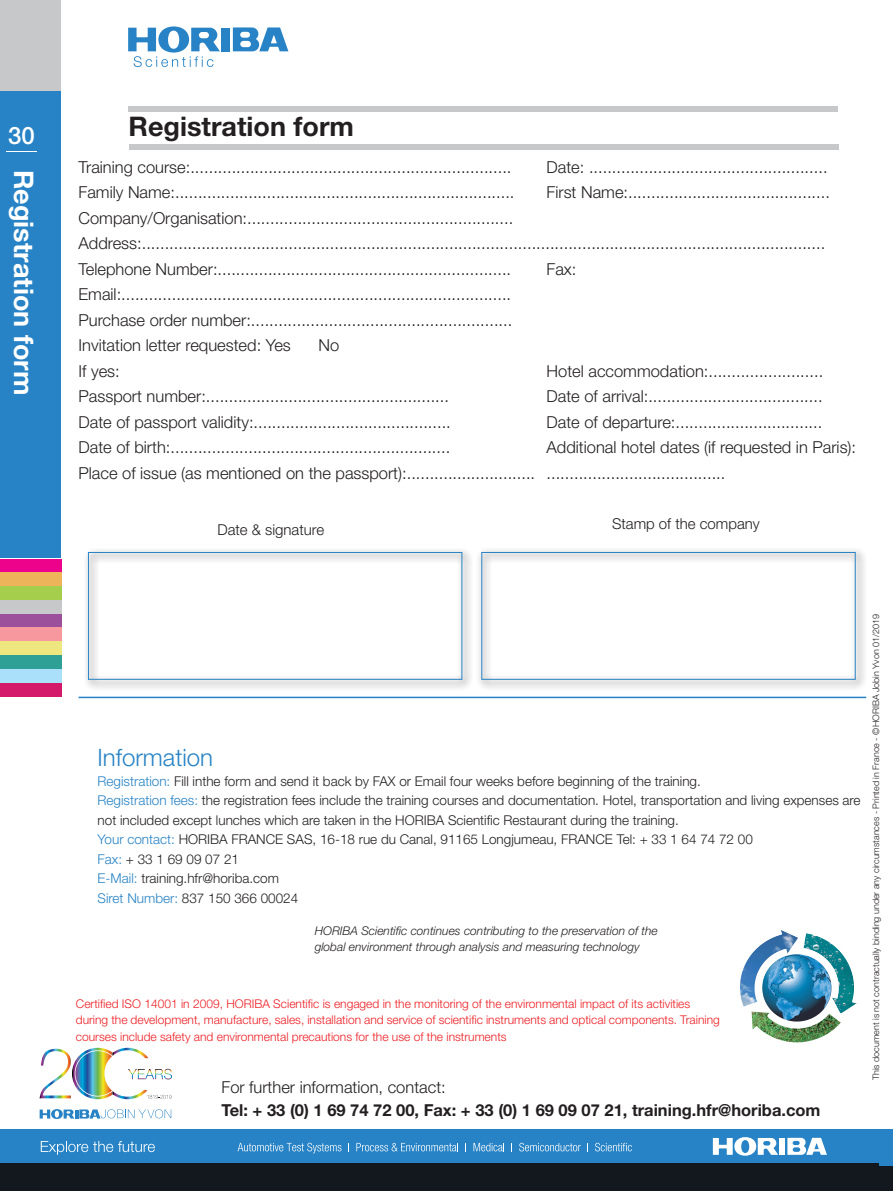
<style>
.page{position:relative;width:893px;height:1191px;background:#fff}
.page>*{position:absolute;margin:0;border:0;box-sizing:border-box;transform-origin:0 0}
.t1{font:700 27px "Helvetica Neue LT Std";color:#fff}
.t2{font:700 27px "Helvetica Neue LT Std";color:#231f20}
.t3{font:300 24px "Helvetica Neue LT Std";color:#2783c5}
.t4{font:500 24px "Helvetica Neue LT Std";color:#fff}
.t5{font:300 16.5px/25.5px "Helvetica Neue LT Std";color:#231f20}
.t6{font:700 16.5px "Helvetica Neue LT Std";color:#231f20}
.t7{font:300 15px "Helvetica Neue LT Std";color:#231f20}
.t8{font:300 13.5px/19.5px "Helvetica Neue LT Std";color:#231f20}
.t9{font:300 12px/16.5px "Helvetica Neue LT Std";color:#ee1d23}
.t10{font:italic 300 12px/16.5px "Helvetica Neue LT Std";color:#231f20}
.t11{font:300 9px "Helvetica Neue LT Std";color:#231f20}
.s1{color:#2783c5}
</style>
<div class="page">
<div style="left:0;top:90px;width:60px;height:468px;background:#2783c5"></div>
<div style="left:0;top:0;width:61px;height:91px;background:#c7c8ca"></div>
<hr style="left:6px;top:151px;width:30px;height:1px;background:#fff">
<div style="left:0;top:558px;width:61px;height:14px;background:#ed028c"></div>
<div style="left:0;top:572px;width:61px;height:14px;background:#eeb459"></div>
<div style="left:0;top:586px;width:61px;height:14px;background:#a4ce4c"></div>
<div style="left:0;top:600px;width:61px;height:14px;background:#c7c8ca"></div>
<div style="left:0;top:614px;width:61px;height:13px;background:#9c509c"></div>
<div style="left:0;top:627px;width:61px;height:14px;background:#f6989d"></div>
<div style="left:0;top:641px;width:61px;height:14px;background:#eee67e"></div>
<div style="left:0;top:655px;width:61px;height:14px;background:#2fa095"></div>
<div style="left:0;top:669px;width:61px;height:14px;background:#aae0f9"></div>
<div style="left:0;top:683px;width:61px;height:13px;background:#d4186a"></div>
<div style="left:221px;top:28px;width:9px;height:23px;background:#2783c5"></div>
<svg style="left:233px;top:27px;width:55px;height:24px"></svg>
<svg style="left:128px;top:26px;width:92px;height:41px"></svg>
<div style="left:0;top:1129px;width:893px;height:34px;background:#2783c5"></div>
<div style="left:0;top:1163px;width:893px;height:28px;background:#13181f"></div>
<div style="left:779px;top:1138px;width:6px;height:16px;background:#fff"></div>
<svg style="left:713px;top:1137px;width:65px;height:18px"></svg>
<svg style="left:787px;top:1137px;width:40px;height:17px"></svg>
<svg style="left:41px;top:1141px;width:114px;height:13px"></svg>
<svg style="left:238px;top:1142px;width:104px;height:11px"></svg>
<svg style="left:356px;top:1142px;width:102px;height:9px"></svg>
<svg style="left:473px;top:1142px;width:31px;height:9px"></svg>
<svg style="left:519px;top:1142px;width:62px;height:9px"></svg>
<svg style="left:595px;top:1142px;width:37px;height:9px"></svg>
<svg style="left:40px;top:1109px;width:131px;height:10px"></svg>
<img style="left:40px;top:1047px;width:132px;height:52px">
<div style="left:129px;top:145px;width:709px;height:5px;background:#c7c8ca"></div>
<div style="left:83px;top:547px;width:390px;height:144px;background:#231f20;opacity:.75"></div>
<div style="left:88px;top:552px;width:374px;height:127px;border:1px solid #2783c5"></div>
<div style="left:476px;top:547px;width:391px;height:144px;background:#231f20;opacity:.75"></div>
<div style="left:481px;top:552px;width:375px;height:127px;border:1px solid #2783c5"></div>
<hr style="left:78px;top:696px;width:788px;height:2px;background:#2783c5">
<div style="left:880px;top:1132px;width:13px;height:34px;background:#2783c5"></div>
<svg style="left:772px;top:930px;width:10px;height:8px"></svg>
<div style="left:129px;top:106px;width:709px;height:6px;background:#c7c8ca"></div>
<h2 class="t4" style="left:8px;top:121px;width:28px">30</h2>
<h1 class="t1" style="left:41px;top:170px;width:227px;rotate:90deg">Registration form</h1>
<h1 class="t2" style="left:129px;top:110px;width:227px">Registration form</h1>
<p class="t5" style="left:78px;top:154px;width:434px">Training course:......................................................................</p>
<p class="t5" style="left:547px;top:154px;width:283px">Date: ....................................................</p>
<p class="t5" style="left:78px;top:179px;width:438px">Family Name:..........................................................................</p>
<p class="t5" style="left:547px;top:179px;width:285px">First Name:............................................</p>
<p class="t5" style="left:78px;top:205px;width:748px">Company/Organisation:..........................................................<br>Address:.....................................................................................................................................................<br>Telephone Number:................................................................</p>
<p class="t5" style="left:547px;top:256px;width:31px">Fax:</p>
<p class="t5" style="left:78px;top:281px;width:435px;text-align:justify">Email:.....................................................................................<br>Purchase order number:.........................................................<br>Invitation letter requested: Yes</p>
<p class="t5" style="left:318px;top:332px;width:22px">No</p>
<p class="t5" style="left:78px;top:358px;width:43px">If yes:</p>
<p class="t5" style="left:547px;top:358px;width:278px">Hotel accommodation:.........................</p>
<p class="t5" style="left:78px;top:383px;width:372px">Passport number:.....................................................</p>
<p class="t5" style="left:547px;top:383px;width:278px">Date of arrival:......................................</p>
<p class="t5" style="left:78px;top:409px;width:374px">Date of passport validity:...........................................</p>
<p class="t5" style="left:547px;top:409px;width:277px">Date of departure:................................</p>
<p class="t5" style="left:78px;top:434px;width:373px">Date of birth:.............................................................</p>
<p class="t5" style="left:78px;top:434px;width:779px;text-indent:468px">Additional hotel dates (if requested in Paris):<br>Place of issue (as mentioned on the passport):............................ .......................................</p>
<p class="t7" style="left:217px;top:520px;width:108px">Date &amp; signature</p>
<p class="t7" style="left:612px;top:514px;width:149px">Stamp of the company</p>
<h2 class="t3" style="left:98px;top:743px;width:117px">Information</h2>
<p class="t8" style="left:98px;top:770px;width:764px"><span class="s1">Registration:</span> Fill inthe form and send it back by FAX or Email four weeks before beginning of the training.<br><span class="s1">Registration fees:</span> the registration fees include the training courses and documentation. Hotel, transportation and living expenses are not included except lunches which are taken in the HORIBA Scientific Restaurant during the training.<br><span class="s1">Your contact:</span> HORIBA FRANCE SAS, 16-18 rue du Canal, 91165 Longjumeau, FRANCE Tel: + 33 1 64 74 72 00<br><span class="s1">Fax:</span> + 33 1 69 09 07 21<br><span class="s1">E-Mail:</span> training.hfr@horiba.com<br><span class="s1">Siret Number:</span> 837 150 366 00024</p>
<p class="t10" style="left:315px;top:922px;width:345px">HORIBA Scientific continues contributing to the preservation of the global environment through analysis and measuring technology</p>
<p class="t9" style="left:76px;top:995px;width:645px">Certified ISO 14001 in 2009, HORIBA Scientific is engaged in the monitoring of the environmental impact of its activities during the development, manufacture, sales, installation and service of scientific instruments and optical components. Training courses include safety and environmental precautions for the use of the instruments</p>
<p class="t5" style="left:221px;top:1074px;width:226px">For further information, contact:</p>
<p class="t6" style="left:221px;top:1099px;width:601px">Tel: + 33 (0) 1 69 74 72 00, Fax: + 33 (0) 1 69 09 07 21, training.hfr@horiba.com</p>
<p class="t11" style="left:870px;top:1080px;width:467px;rotate:-90deg">This document is not contractually binding under any circumstances - Printed in France - ©HORIBA Jobin Yvon 01/2019</p>
</div>
